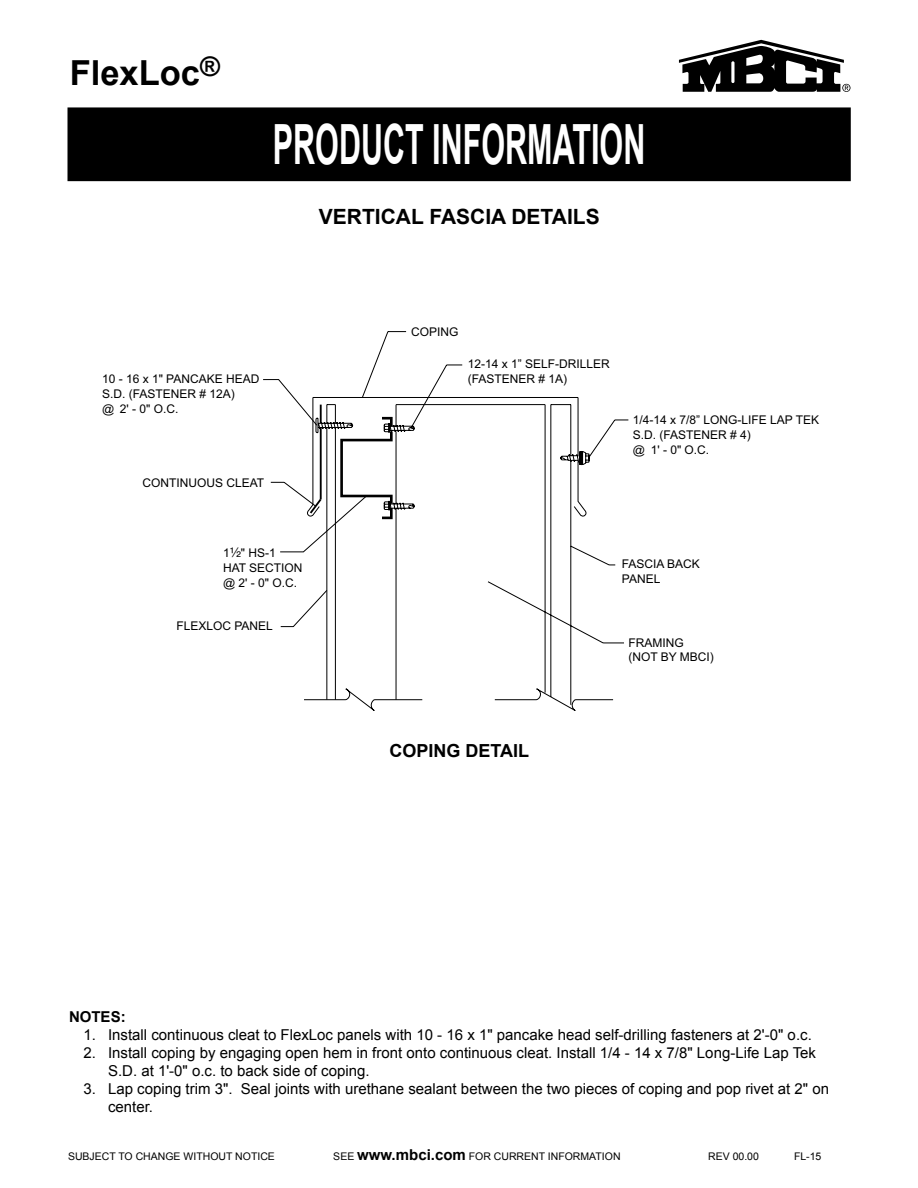
<style>
.page{position:relative;width:918px;height:1188px;background:#fff}
.page>*{position:absolute;margin:0;border:0;box-sizing:border-box;transform-origin:0 0}
.t1{font:700 55.5px "Arial";color:#fff;scale:.55 1}
.t2{font:700 34.5px "Arial";color:#000}
.t3{font:700 21px "Arial";color:#000}
.t4{font:700 18px "Arial";color:#000}
.t5{font:15px/18px "Arial";color:#000}
.t6{font:700 15px "Arial";color:#000}
.t7{font:12px/15px "Arial";color:#000}
.t8{font:10.5px "Arial";color:#000}
.s1{font-family:"Helvetica Fraction";font-size:13.5px}
.s2{font-weight:700;font-size:15px}
</style>
<div class="page">
<div style="left:68px;top:108px;width:782px;height:72px;background:#000"></div>
<div style="left:68px;top:107px;width:783px;height:74px;border:2px solid #000"></div>
<svg style="left:679px;top:40px;width:171px;height:52px"></svg>
<svg style="left:361px;top:331px;width:268px;height:380px"></svg>
<svg style="left:263px;top:379px;width:327px;height:322px"></svg>
<h2 class="t2" style="left:70px;top:50px;width:152px">FlexLoc<sup>®</sup></h2>
<h1 class="t1" style="left:273px;top:108px;width:679px">PRODUCT INFORMATION</h1>
<h3 class="t3" style="left:319px;top:202px;width:282px">VERTICAL FASCIA DETAILS</h3>
<p class="t7" style="left:102px;top:372px;width:159px">10 - 16 x 1" PANCAKE HEAD<br>S.D. (FASTENER # 12A)<br>@ 2' - 0" O.C.</p>
<p class="t7" style="left:142px;top:476px;width:123px">CONTINUOUS CLEAT</p>
<p class="t7" style="left:411px;top:324px;width:49px">COPING</p>
<p class="t7" style="left:468px;top:357px;width:144px">12-14 x 1” SELF-DRILLER (FASTENER # 1A)</p>
<p class="t7" style="left:633px;top:412px;width:188px">1/4-14 x 7/8” LONG-LIFE LAP TEK<br>S.D. (FASTENER # 4)<br>@ 1' - 0" O.C.</p>
<p class="t7" style="left:223px;top:545px;width:81px">1<span class="s1">¹⁄₂</span>" HS-1<br>HAT SECTION @ 2' - 0" O.C.</p>
<p class="t7" style="left:177px;top:619px;width:98px">FLEXLOC PANEL</p>
<p class="t4" style="left:390px;top:738px;width:141px">COPING DETAIL</p>
<p class="t7" style="left:622px;top:557px;width:80px">FASCIA BACK<br>PANEL</p>
<p class="t7" style="left:628px;top:636px;width:87px;line-height:13.4px">FRAMING (NOT BY MBCI)</p>
<p class="t6" style="left:69px;top:1006px;width:58px">NOTES:</p>
<p class="t5" style="left:83px;top:1026px;width:730px">1. Install continuous cleat to FlexLoc panels with 10 - 16 x 1" pancake head self-drilling fasteners at 2'-0" o.c.</p>
<p class="t5" style="left:108px;top:1044px;width:710px;text-indent:-25px">2. Install coping by engaging open hem in front onto continuous cleat. Install 1/4 - 14 x 7/8" Long-Life Lap Tek<br>S.D. at 1'-0" o.c. to back side of coping.</p>
<p class="t5" style="left:108px;top:1080px;width:723px;text-indent:-25px">3. Lap coping trim 3". Seal joints with urethane sealant between the two pieces of coping and pop rivet at 2" on center.</p>
<p class="t8" style="left:68px;top:1149px;width:208px">SUBJECT TO CHANGE WITHOUT NOTICE</p>
<p class="t8" style="left:333px;top:1149px;width:289px">SEE <span class="s2">www.mbci.com</span> FOR CURRENT INFORMATION</p>
<p class="t8" style="left:708px;top:1149px;width:52px">REV 00.00</p>
<p class="t8" style="left:794px;top:1149px;width:29px">FL-15</p>
</div>
